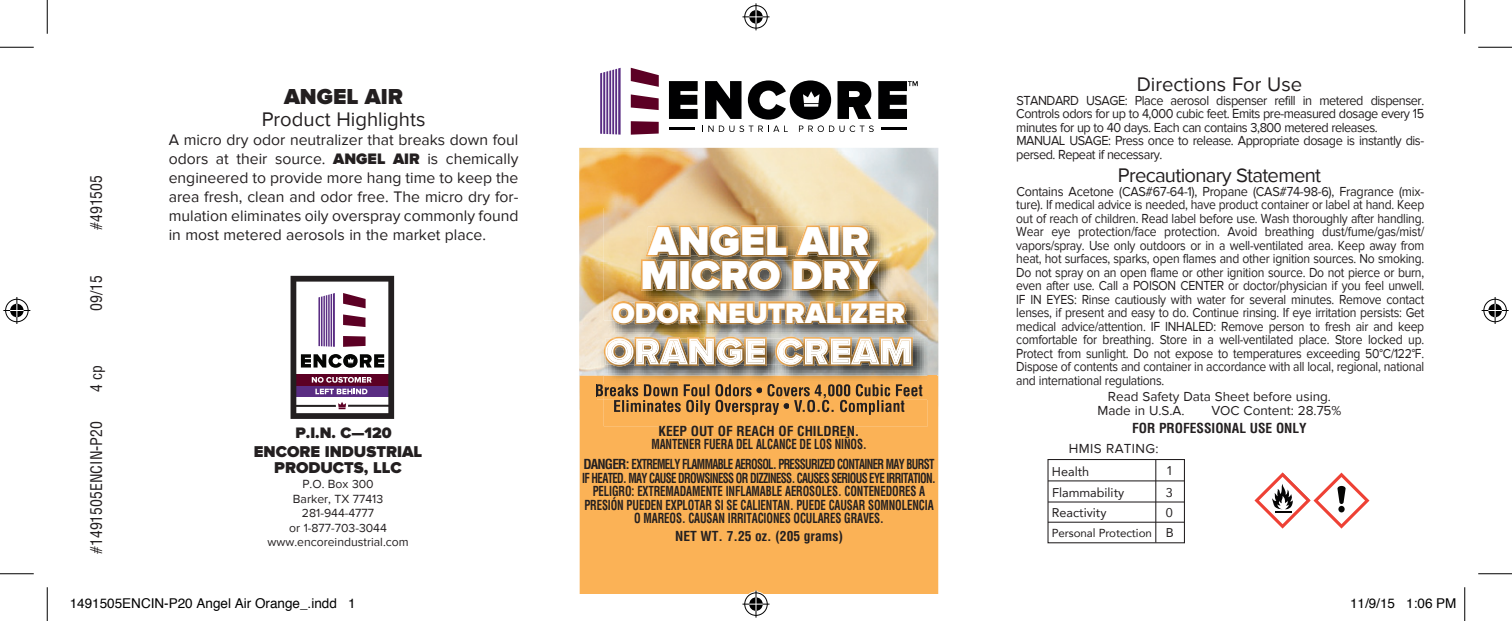
<style>
.page{position:relative;width:1512px;height:621px;background:#fff}
.page>*{position:absolute;margin:0;border:0;box-sizing:border-box;transform-origin:0 0}
.t1{font:900 41.85px/33.8px "Proxima Nova";color:#fff}
.t2{font:900 29.25px "Proxima Nova";color:#fff}
.t3{font:900 22.5px "Proxima Nova";color:#231f20}
.t4{font:20.25px "Proxima Nova";color:#231f20}
.t5{font:20.25px "Proxima Nova";letter-spacing:-.035em;color:#231f20}
.t6{font:900 16.2px "Proxima Nova";color:#231f20}
.t7{font:15.75px/18.9px "Proxima Nova";color:#231f20;text-align:justify}
.t8{font:condensed 15.75px "Helvetica";color:#231f20}
.t9{font:900 15.75px "Proxima Nova";color:#231f20}
.t10{font:13.5px/13.5px "Proxima Nova";letter-spacing:-.035em;color:#231f20;text-align:justify;scale:.94 1}
.t11{font:700 condensed 13.5px/13.5px "Helvetica";letter-spacing:-.01em;color:#231f20;text-align:center;scale:.8 1}
.t12{font:700 condensed 13.5px/13.5px "Helvetica";letter-spacing:-.06em;color:#231f20}
.t13{font:700 condensed 13.5px "Helvetica";letter-spacing:-.01em;color:#231f20}
.t14{font:13.5px "Helvetica";color:#000}
.t15{font:13.5px "Proxima Nova";color:#231f20}
.t16{font:13.5px "Proxima Nova";letter-spacing:-.035em;color:#231f20}
.t17{font:13.5px "Proxima Nova";letter-spacing:.025em;color:#231f20}
.t18{font:12.6px/20.7px "Avenir";color:#231f20}
.t19{font:12.15px "Proxima Nova";color:#231f20}
.t20{font:11.7px "Avenir";letter-spacing:-.01em;color:#231f20}
.s1{font-weight:900}
</style>
<div class="page">
<svg style="left:291px;top:276px;width:103px;height:143px"></svg>
<hr style="left:348px;top:405px;width:42px;height:2px;background:#231f20">
<hr style="left:294px;top:405px;width:42px;height:2px;background:#231f20">
<img style="left:579px;top:148px;width:359px;height:262px">
<svg style="left:631px;top:94px;width:28px;height:16px"></svg>
<svg style="left:631px;top:121px;width:28px;height:14px"></svg>
<svg style="left:631px;top:68px;width:28px;height:19px"></svg>
<hr style="left:609px;top:70px;width:2px;height:64px;background:#5a2d83">
<hr style="left:612px;top:70px;width:2px;height:64px;background:#5a2d83">
<hr style="left:606px;top:71px;width:2px;height:63px;background:#5a2d83">
<hr style="left:603px;top:72px;width:2px;height:62px;background:#5a2d83">
<hr style="left:618px;top:68px;width:3px;height:67px;background:#5a2d83">
<hr style="left:600px;top:73px;width:2px;height:61px;background:#5a2d83">
<hr style="left:615px;top:69px;width:2px;height:65px;background:#5a2d83">
<svg style="left:669px;top:80px;width:249px;height:52px"></svg>
<div style="left:580px;top:376px;width:358px;height:218px;background:#fbb256"></div>
<img style="left:928px;top:320px;width:9px;height:79px">
<img style="left:597px;top:320px;width:7px;height:79px">
<svg style="left:596px;top:384px;width:8px;height:12px"></svg>
<img style="left:604px;top:208px;width:324px;height:218px">
<img style="left:771px;top:400px;width:8px;height:15px">
<img style="left:614px;top:400px;width:157px;height:15px">
<svg style="left:784px;top:403px;width:6px;height:6px"></svg>
<img style="left:790px;top:400px;width:4px;height:15px">
<img style="left:794px;top:400px;width:110px;height:15px">
<img style="left:646px;top:225px;width:225px;height:32px">
<img style="left:654px;top:261px;width:221px;height:28px">
<img style="left:679px;top:259px;width:103px;height:32px">
<img style="left:887px;top:303px;width:16px;height:17px">
<img style="left:611px;top:301px;width:276px;height:19px">
<img style="left:614px;top:320px;width:293px;height:5px">
<img style="left:604px;top:384px;width:14px;height:12px">
<img style="left:618px;top:384px;width:134px;height:12px">
<svg style="left:756px;top:387px;width:6px;height:6px"></svg>
<img style="left:763px;top:384px;width:4px;height:14px">
<img style="left:767px;top:384px;width:83px;height:14px">
<img style="left:851px;top:384px;width:40px;height:12px">
<img style="left:856px;top:384px;width:34px;height:12px">
<img style="left:896px;top:384px;width:26px;height:12px">
<img style="left:604px;top:337px;width:309px;height:29px">
<img style="left:803px;top:338px;width:108px;height:27px">
<img style="left:606px;top:338px;width:197px;height:27px">
<div style="left:1047px;top:459px;width:138px;height:84px;border:1px solid #231f20"></div>
<hr style="left:1048px;top:480px;width:137px;height:1px;background:#231f20">
<hr style="left:1048px;top:501px;width:137px;height:2px;background:#231f20">
<hr style="left:1048px;top:522px;width:136px;height:1px;background:#231f20">
<hr style="left:1155px;top:460px;width:1px;height:83px;background:#231f20">
<svg style="left:1254px;top:472px;width:116px;height:57px"></svg>
<hr style="left:0;top:47px;width:34px;height:1px;background:#000">
<hr style="left:1478px;top:47px;width:34px;height:1px;background:#000">
<hr style="left:0;top:573px;width:34px;height:1px;background:#000">
<hr style="left:1478px;top:573px;width:34px;height:1px;background:#000">
<hr style="left:47px;top:0;width:1px;height:34px;background:#000">
<hr style="left:47px;top:587px;width:1px;height:34px;background:#000">
<hr style="left:1464px;top:0;width:1px;height:34px;background:#000">
<hr style="left:1464px;top:587px;width:1px;height:34px;background:#000">
<svg style="left:742px;top:3px;width:28px;height:27px"></svg>
<svg style="left:742px;top:591px;width:28px;height:27px"></svg>
<svg style="left:3px;top:297px;width:27px;height:27px"></svg>
<svg style="left:1482px;top:297px;width:27px;height:27px"></svg>
<p class="t8" style="left:86px;top:230px;width:57px;rotate:-90deg">#491505</p>
<p class="t8" style="left:86px;top:311px;width:37px;rotate:-90deg">09/15</p>
<p class="t8" style="left:86px;top:392px;width:29px;rotate:-90deg">4 cp</p>
<p class="t8" style="left:86px;top:554px;width:135px;rotate:-90deg">#1491505ENCIN-P20</p>
<p class="t3" style="left:284px;top:83px;width:121px">ANGEL AIR</p>
<p class="t4" style="left:262px;top:108px;width:165px">Product Highlights</p>
<p class="t7" style="left:169px;top:131px;width:351px">A micro dry odor neutralizer that breaks down foul odors at their source. <span class="s1">ANGEL AIR</span> is chemically engineered to provide more hang time to keep the area fresh, clean and odor free. The micro dry for&shy;mulation eliminates oily overspray commonly found in most metered aerosols in the market place.</p>
<p class="t9" style="left:296px;top:423px;width:98px">P.I.N. C—120</p>
<p class="t6" style="left:254px;top:442px;width:170px">ENCORE INDUSTRIAL</p>
<p class="t6" style="left:274px;top:459px;width:129px">PRODUCTS, LLC</p>
<p class="t19" style="left:302px;top:477px;width:73px">P.O. Box 300</p>
<p class="t19" style="left:293px;top:492px;width:92px">Barker, TX 77413</p>
<p class="t19" style="left:302px;top:506px;width:74px">281-944-4777</p>
<p class="t19" style="left:289px;top:521px;width:99px">or 1-877-703-3044</p>
<p class="t19" style="left:267px;top:535px;width:143px">www.encoreindustrial.com</p>
<p class="t1" style="left:640px;top:225px;width:239px">ANGEL AIR<br>MICRO DRY</p>
<p class="t2" style="left:612px;top:296px;width:294px">ODOR NEUTRALIZER</p>
<p class="t13" style="left:659px;top:422px;width:202px">KEEP OUT OF REACH OF CHILDREN.</p>
<p class="t11" style="left:651px;top:437px;width:271px">MANTENER FUERA DEL ALCANCE DE LOS NIÑOS.</p>
<p class="t12" style="left:582px;top:458px;width:355px">DANGER: EXTREMELY FLAMMABLE AEROSOL. PRESSURIZED CONTAINER MAY BURST<br>IF HEATED. MAY CAUSE DROWSINESS OR DIZZINESS. CAUSES SERIOUS EYE IRRITATION.</p>
<p class="t11" style="left:584px;top:485px;width:438px">PELIGRO: EXTREMADAMENTE INFLAMABLE AEROSOLES. CONTENEDORES A<br>PRESIÓN PUEDEN EXPLOTAR SI SE CALIENTAN. PUEDE CAUSAR SOMNOLENCIA<br>O MAREOS. CAUSAN IRRITACIONES OCULARES GRAVES.</p>
<p class="t13" style="left:675px;top:528px;width:169px">NET WT. 7.25 oz. (205 grams)</p>
<p class="t4" style="left:1137px;top:73px;width:167px">Directions For Use</p>
<p class="t10" style="left:1016px;top:94px;width:436px">STANDARD USAGE: Place aerosol dispenser refill in metered dispenser.<br>Controls odors for up to 4,000 cubic feet. Emits pre-measured dosage every 15 minutes for up to 40 days. Each can contains 3,800 metered releases.</p>
<p class="t10" style="left:1016px;top:134px;width:436px">MANUAL USAGE: Press once to release. Appropriate dosage is instantly dis&shy;persed. Repeat if necessary.</p>
<p class="t5" style="left:1118px;top:164px;width:205px">Precautionary Statement</p>
<p class="t10" style="left:1016px;top:185px;width:436px">Contains Acetone (CAS#67-64-1), Propane (CAS#74-98-6), Fragrance (mix&shy;ture). If medical advice is needed, have product container or label at hand. Keep out of reach of children. Read label before use. Wash thoroughly after handling.<br>Wear eye protection/face protection. Avoid breathing dust/fume/gas/mist/ vapors/spray. Use only outdoors or in a well-ventilated area. Keep away from heat, hot surfaces, sparks, open flames and other ignition sources. No smoking.<br>Do not spray on an open flame or other ignition source. Do not pierce or burn, even after use. Call a POISON CENTER or doctor/physician if you feel unwell.<br>IF IN EYES: Rinse cautiously with water for several minutes. Remove contact lenses, if present and easy to do. Continue rinsing. If eye irritation persists: Get medical advice/attention. IF INHALED: Remove person to fresh air and keep comfortable for breathing. Store in a well-ventilated place. Store locked up.<br>Protect from sunlight. Do not expose to temperatures exceeding 50°C/122°F.<br>Dispose of contents and container in accordance with all local, regional, national and international regulations.</p>
<p class="t15" style="left:1108px;top:388px;width:225px">Read Safety Data Sheet before using.</p>
<p class="t16" style="left:1098px;top:403px;width:89px">Made in U.S.A.</p>
<p class="t15" style="left:1211px;top:403px;width:132px">VOC Content: 28.75%</p>
<p class="t13" style="left:1132px;top:420px;width:176px">FOR PROFESSIONAL USE ONLY</p>
<p class="t17" style="left:1069px;top:441px;width:91px">HMIS RATING:</p>
<p class="t18" style="left:1052px;top:461px;width:74px">Health<br>Flammability<br>Reactivity</p>
<p class="t20" style="left:1052px;top:524px;width:102px">Personal Protection</p>
<p class="t18" style="left:1166px;top:460px;width:9px;text-align:justify">1<br>3<br>0<br>B</p>
<p class="t14" style="left:70px;top:592px;width:287px">1491505ENCIN-P20 Angel Air Orange_.indd 1</p>
<p class="t14" style="left:1350px;top:592px;width:108px">11/9/15 1:06 PM</p>
</div>
